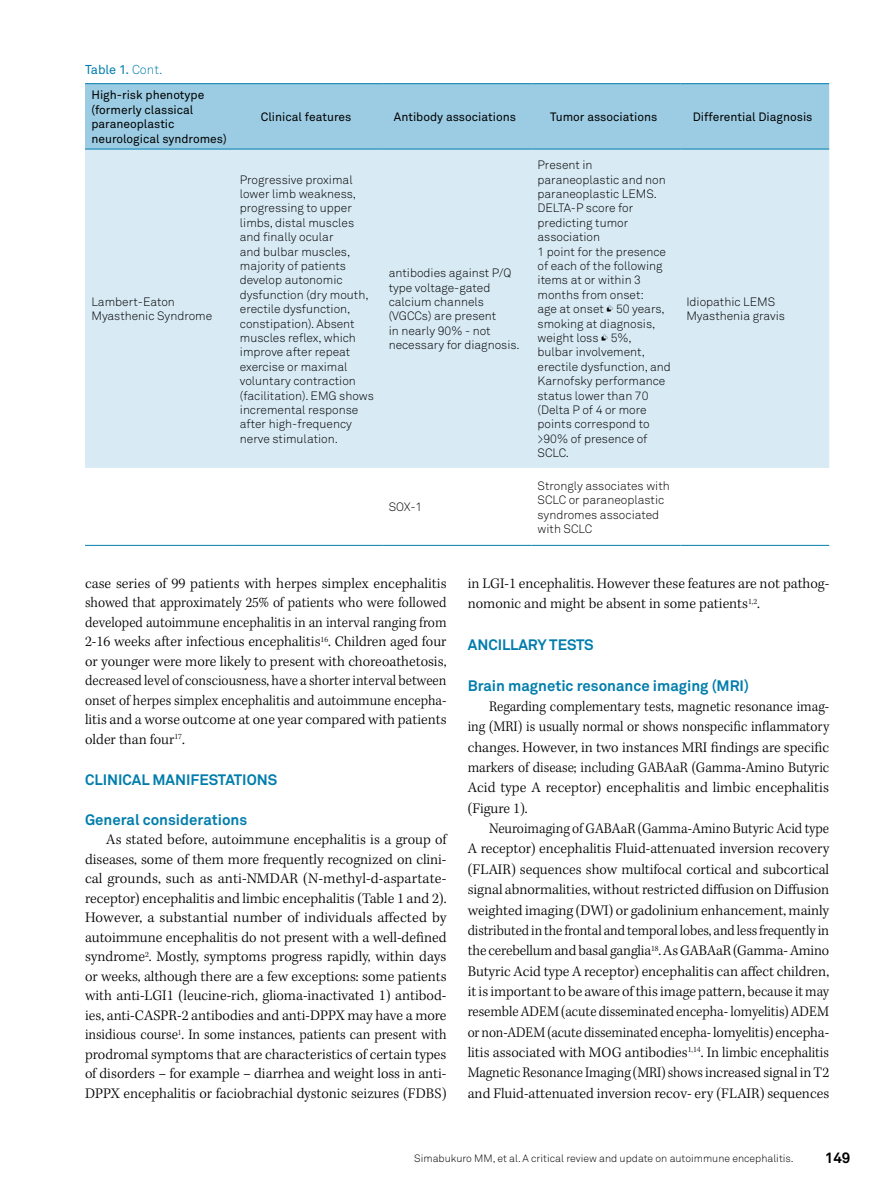
<style>
.page{position:relative;width:893px;height:1191px;background:#fff}
.page>*{position:absolute;margin:0;border:0;box-sizing:border-box;transform-origin:0 0}
.t1{font:300 15px/19.5px "Kepler Std";color:#000;text-align:justify}
.t2{font:300 15px/20.4px "Kepler Std";color:#000;text-align:justify;scale:.95 1}
.t3{font:700 15px "Akkurat Pro";color:#007dac}
.t4{font:700 15px "Akkurat Pro";color:#000}
.t5{font:12.75px "Akkurat Pro";letter-spacing:-.005em;color:#007dac}
.t6{font:12px/14.4px "Akkurat Light Pro";color:#000}
.t7{font:12px/14.4px "Akkurat Pro";color:#000}
.t8{font:10.5px "Akkurat Light Pro";color:#000}
.s1{font-family:"Akkurat Light Pro"}
</style>
<div class="page">
<div style="left:85px;top:84px;width:744px;height:65px;background:#9bcce3"></div>
<div style="left:85px;top:150px;width:744px;height:318px;background:#d8eaf4"></div>
<hr style="left:85px;top:149px;width:149px;height:1px;background:#007dac">
<hr style="left:234px;top:149px;width:149px;height:1px;background:#007dac">
<hr style="left:383px;top:149px;width:148px;height:1px;background:#007dac">
<hr style="left:531px;top:149px;width:149px;height:1px;background:#007dac">
<hr style="left:680px;top:149px;width:149px;height:1px;background:#007dac">
<hr style="left:85px;top:83px;width:149px;height:1px;background:#007dac">
<hr style="left:234px;top:83px;width:149px;height:1px;background:#007dac">
<hr style="left:383px;top:83px;width:148px;height:1px;background:#007dac">
<hr style="left:531px;top:83px;width:149px;height:1px;background:#007dac">
<hr style="left:680px;top:83px;width:149px;height:1px;background:#007dac">
<hr style="left:85px;top:545px;width:149px;height:1px;background:#007dac">
<hr style="left:234px;top:545px;width:149px;height:1px;background:#007dac">
<hr style="left:383px;top:545px;width:148px;height:1px;background:#007dac">
<hr style="left:531px;top:545px;width:149px;height:1px;background:#007dac">
<hr style="left:680px;top:545px;width:149px;height:1px;background:#007dac">
<p class="t5" style="left:85px;top:62px;width:79px">Table 1. <span class="s1">Cont.</span></p>
<p class="t7" style="left:91px;top:88px;width:137px">High-risk phenotype (formerly classical paraneoplastic neurological syndromes)</p>
<p class="t6" style="left:91px;top:295px;width:122px">Lambert-Eaton<br>Myasthenic Syndrome</p>
<p class="t7" style="left:261px;top:110px;width:92px">Clinical features</p>
<p class="t7" style="left:394px;top:110px;width:124px">Antibody associations</p>
<p class="t7" style="left:550px;top:110px;width:109px">Tumor associations</p>
<p class="t7" style="left:693px;top:110px;width:121px">Differential Diagnosis</p>
<p class="t6" style="left:240px;top:172px;width:136px">Progressive proximal lower limb weakness, progressing to upper limbs, distal muscles and finally ocular<br>and bulbar muscles, majority of patients develop autonomic dysfunction (dry mouth, erectile dysfunction, constipation). Absent muscles reflex, which improve after repeat exercise or maximal voluntary contraction (facilitation). EMG shows incremental response after high-frequency nerve stimulation.</p>
<p class="t6" style="left:389px;top:266px;width:132px">antibodies against P/Q type voltage-gated calcium channels (VGCCs) are present<br>in nearly 90% - not necessary for diagnosis.</p>
<p class="t6" style="left:389px;top:500px;width:35px">SOX-1</p>
<p class="t6" style="left:538px;top:158px;width:135px">Present in paraneoplastic and non paraneoplastic LEMS.<br>DELTA-P score for predicting tumor association<br>1 point for the presence of each of the following items at or within 3 months from onset:<br>age at onset ≥ 50 years, smoking at diagnosis, weight loss ≥ 5%,<br>bulbar involvement, erectile dysfunction, and<br>Karnofsky performance status lower than 70 (Delta P of 4 or more points correspond to &gt;90% of presence of<br>SCLC.</p>
<p class="t6" style="left:538px;top:478px;width:134px">Strongly associates with<br>SCLC or paraneoplastic syndromes associated with SCLC</p>
<p class="t6" style="left:686px;top:295px;width:100px">Idiopathic LEMS<br>Myasthenia gravis</p>
<p class="t1" style="left:85px;top:574px;width:363px">case series of 99 patients with herpes simplex encephalitis showed that approximately 25% of patients who were followed developed autoimmune encephalitis in an interval ranging from 2-16 weeks after infectious encephalitis<sup>16</sup>. Children aged four or younger were more likely to present with choreoathetosis, decreased level of consciousness, have a shorter interval between onset of herpes simplex encephalitis and autoimmune encepha&shy;litis and a worse outcome at one year compared with patients older than four<sup>17</sup>.</p>
<p class="t3" style="left:85px;top:770px;width:194px">CLINICAL MANIFESTATIONS</p>
<p class="t3" style="left:85px;top:810px;width:164px">General considerations</p>
<p class="t1" style="left:85px;top:830px;width:363px;text-indent:21px">As stated before, autoimmune encephalitis is a group of diseases, some of them more frequently recognized on clini&shy;cal grounds, such as anti-NMDAR (N-methyl-d-aspartate&shy;receptor) encephalitis and limbic encephalitis (Table 1 and 2).<br>However, a substantial number of individuals affected by autoimmune encephalitis do not present with a well-defined syndrome<sup>2</sup>. Mostly, symptoms progress rapidly, within days or weeks, although there are a few exceptions: some patients with anti-LGI1 (leucine-rich, glioma-inactivated 1) antibod&shy;ies, anti-CASPR-2 antibodies and anti-DPPX may have a more insidious course<sup>1</sup>. In some instances, patients can present with prodromal symptoms that are characteristics of certain types of disorders – for example – diarrhea and weight loss in anti-DPPX encephalitis or faciobrachial dystonic seizures (FDBS)</p>
<p class="t1" style="left:468px;top:573px;width:363px;line-height:20.4px">in LGI-1 encephalitis. However these features are not pathog&shy;nomonic and might be absent in some patients<sup>1,2</sup>.</p>
<p class="t3" style="left:468px;top:635px;width:128px">ANCILLARY TESTS</p>
<p class="t3" style="left:468px;top:676px;width:283px">Brain magnetic resonance imaging (MRI)</p>
<p class="t2" style="left:468px;top:696px;width:382px;text-indent:21px">Regarding complementary tests, magnetic resonance imag&shy;ing (MRI) is usually normal or shows nonspecific inflammatory changes. However, in two instances MRI findings are specific markers of disease; including GABAaR (Gamma-Amino Butyric Acid type A receptor) encephalitis and limbic encephalitis (Figure 1).</p>
<p class="t2" style="left:468px;top:819px;width:382px;text-indent:21px">Neuroimaging of GABAaR (Gamma-Amino Butyric Acid type A receptor) encephalitis Fluid-attenuated inversion recovery (FLAIR) sequences show multifocal cortical and subcortical signal abnormalities, without restricted diffusion on Diffusion weighted imaging (DWI) or gadolinium enhancement, mainly distributed in the frontal and temporal lobes, and less frequently in the cerebellum and basal ganglia<sup>18</sup>. As GABAaR (Gamma- Amino Butyric Acid type A receptor) encephalitis can affect children, it is important to be aware of this image pattern, because it may resemble ADEM (acute disseminated encepha- lomyelitis) ADEM or non-ADEM (acute disseminated encepha- lomyelitis) encepha&shy;litis associated with MOG antibodies<sup>1,14</sup>. In limbic encephalitis Magnetic Resonance Imaging (MRI) shows increased signal in T2 and Fluid-attenuated inversion recov- ery (FLAIR) sequences</p>
<p class="t8" style="left:414px;top:1151px;width:381px">Simabukuro MM, et al. A critical review and update on autoimmune encephalitis.</p>
<p class="t4" style="left:825px;top:1148px;width:27px">149</p>
</div>
